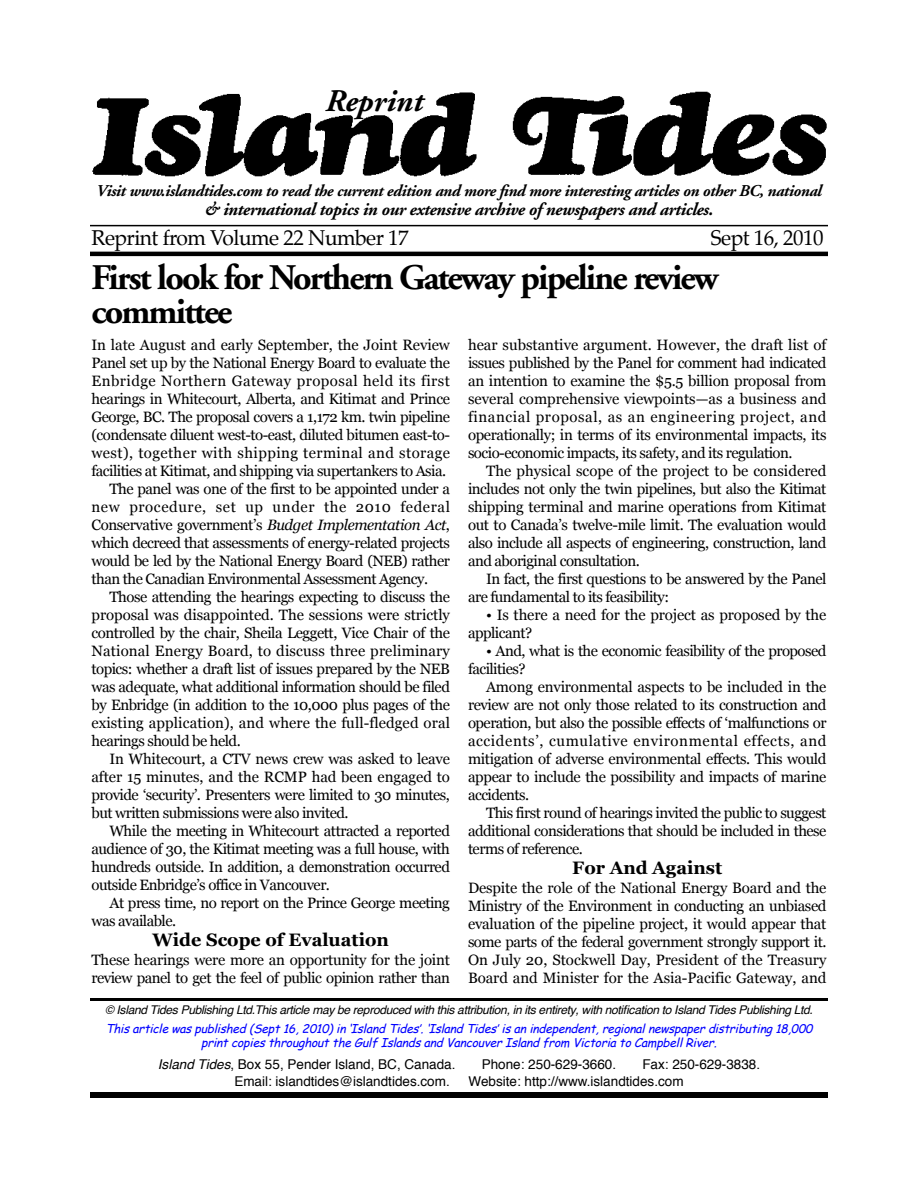
<style>
.page{position:relative;width:918px;height:1188px;background:#fff}
.page>*{position:absolute;margin:0;border:0;box-sizing:border-box;transform-origin:0 0}
.t1{font:700 36px/34.5px "Adobe Garamond";letter-spacing:-.05em;color:#000}
.t2{font:italic 700 31.5px "Adobe Garamond";color:#000}
.t3{font:21px "Palatino";letter-spacing:-.025em;color:#000}
.t4{font:italic 700 18px "Adobe Garamond";letter-spacing:-.025em;color:#000}
.t5{font:700 18px "Georgia";color:#000}
.t6{font:italic 700 16.5px "Adobe Garamond";letter-spacing:-.025em;color:#000}
.t7{font:15px/18px "Georgia";letter-spacing:-.035em;color:#000;text-align:justify}
.t8{font:15px "Georgia";letter-spacing:-.005em;color:#000}
.t9{font:15px/18px "Georgia";letter-spacing:-.01em;color:#000}
.t10{font:15px "Georgia";letter-spacing:.005em;color:#000}
.t11{font:15px "Georgia";color:#000}
.t12{font:15px "Georgia";letter-spacing:.01em;color:#000}
.t13{font:15px "Georgia";letter-spacing:.025em;color:#000}
.t14{font:15px "Georgia";letter-spacing:.03em;color:#000}
.t15{font:15px "Georgia";letter-spacing:-.015em;color:#000}
.t16{font:15px "Georgia";letter-spacing:.04em;color:#000}
.t17{font:13.5px "Helvetica";color:#000}
.t18{font:italic 12px/14.5px "Comic Sans MS";color:#00f;text-align:center}
.t19{font:italic 12px "Helvetica";letter-spacing:-.025em;color:#000}
.s1{font-style:italic}
</style>
<div class="page">
<hr style="left:90px;top:225px;width:738px;height:1px;background:#000">
<hr style="left:90px;top:252px;width:738px;height:4px;background:#000">
<img style="left:92px;top:92px;width:735px;height:85px">
<hr style="left:90px;top:998px;width:738px;height:3px;background:#000">
<div style="left:90px;top:1092px;width:738px;height:6px;background:#000"></div>
<h2 class="t2" style="left:326px;top:89px;width:99px">Reprint</h2>
<p class="t6" style="left:96px;top:184px;width:727px">Visit www.islandtides.com to read the current edition and more find more interesting articles on other BC, national</p>
<p class="t4" style="left:205px;top:202px;width:510px">&amp; international topics in our extensive archive of newspapers and articles.</p>
<h3 class="t3" style="left:92px;top:227px;width:319px">Reprint from Volume 22 Number 17</h3>
<h3 class="t3" style="left:711px;top:227px;width:114px">Sept 16, 2010</h3>
<h1 class="t1" style="left:91px;top:263px;width:629px">First look for Northern Gateway pipeline review committee</h1>
<p class="t8" style="left:92px;top:336px;width:360px">In late August and early September, the Joint Review</p>
<p class="t7" style="left:91px;top:353px;width:360px">Panel set up by the National Energy Board to evaluate the</p>
<p class="t14" style="left:91px;top:372px;width:360px">Enbridge Northern Gateway proposal held its first</p>
<p class="t7" style="left:92px;top:389px;width:360px">hearings in Whitecourt, Alberta, and Kitimat and Prince</p>
<p class="t7" style="left:92px;top:407px;width:360px">George, BC. The proposal covers a 1,172 km. twin pipeline</p>
<p class="t7" style="left:92px;top:425px;width:360px">(condensate diluent west-to-east, diluted bitumen east-to-</p>
<p class="t13" style="left:92px;top:444px;width:360px">west), together with shipping terminal and storage</p>
<p class="t7" style="left:92px;top:461px;width:356px">facilities at Kitimat, and shipping via supertankers to Asia.</p>
<p class="t7" style="left:110px;top:479px;width:342px">The panel was one of the first to be appointed under a</p>
<p class="t16" style="left:92px;top:498px;width:360px">new procedure, set up under the 2010 federal</p>
<p class="t7" style="left:92px;top:515px;width:360px">Conservative government’s <span class="s1">Budget Implementation Act</span>,</p>
<p class="t7" style="left:92px;top:533px;width:360px">which decreed that assessments of energy-related projects</p>
<p class="t7" style="left:92px;top:551px;width:360px">would be led by the National Energy Board (NEB) rather</p>
<p class="t7" style="left:92px;top:569px;width:338px">than the Canadian Environmental Assessment Agency.</p>
<p class="t7" style="left:110px;top:587px;width:342px">Those attending the hearings expecting to discuss the</p>
<p class="t11" style="left:92px;top:606px;width:360px">proposal was disappointed. The sessions were strictly</p>
<p class="t7" style="left:92px;top:623px;width:360px">controlled by the chair, Sheila Leggett, Vice Chair of the</p>
<p class="t12" style="left:92px;top:642px;width:360px">National Energy Board, to discuss three preliminary</p>
<p class="t7" style="left:92px;top:659px;width:360px">topics: whether a draft list of issues prepared by the NEB</p>
<p class="t7" style="left:92px;top:677px;width:360px">was adequate, what additional information should be filed</p>
<p class="t7" style="left:92px;top:695px;width:360px">by Enbridge (in addition to the 10,000 plus pages of the</p>
<p class="t10" style="left:92px;top:714px;width:360px">existing application), and where the full-fledged oral</p>
<p class="t7" style="left:92px;top:731px;width:151px">hearings should be held.</p>
<p class="t15" style="left:110px;top:750px;width:342px">In Whitecourt, a CTV news crew was asked to leave</p>
<p class="t8" style="left:92px;top:768px;width:360px">after 15 minutes, and the RCMP had been engaged to</p>
<p class="t7" style="left:92px;top:785px;width:360px">provide ‘security’. Presenters were limited to 30 minutes,</p>
<p class="t7" style="left:91px;top:803px;width:259px">but written submissions were also invited.</p>
<p class="t7" style="left:109px;top:821px;width:342px">While the meeting in Whitecourt attracted a reported</p>
<p class="t7" style="left:91px;top:839px;width:360px">audience of 30, the Kitimat meeting was a full house, with</p>
<p class="t7" style="left:91px;top:857px;width:360px">hundreds outside. In addition, a demonstration occurred</p>
<p class="t7" style="left:91px;top:875px;width:240px">outside Enbridge’s office in Vancouver.</p>
<p class="t7" style="left:109px;top:893px;width:342px">At press time, no report on the Prince George meeting</p>
<p class="t7" style="left:91px;top:911px;width:86px">was available.</p>
<p class="t5" style="left:153px;top:929px;width:238px">Wide Scope of Evaluation</p>
<p class="t7" style="left:91px;top:950px;width:360px">These hearings were more an opportunity for the joint review panel to get the feel of public opinion rather than</p>
<p class="t7" style="left:468px;top:335px;width:360px">hear substantive argument. However, the draft list of issues published by the Panel for comment had indicated an intention to examine the $5.5 billion proposal from several comprehensive viewpoints—as a business and financial proposal, as an engineering project, and operationally; in terms of its environmental impacts, its socio-economic impacts, its safety, and its regulation.</p>
<p class="t7" style="left:468px;top:461px;width:360px;text-indent:18px">The physical scope of the project to be considered includes not only the twin pipelines, but also the Kitimat shipping terminal and marine operations from Kitimat out to Canada’s twelve-mile limit. The evaluation would also include all aspects of engineering, construction, land and aboriginal consultation.</p>
<p class="t7" style="left:468px;top:569px;width:360px;text-indent:18px">In fact, the first questions to be answered by the Panel are fundamental to its feasibility:</p>
<p class="t9" style="left:468px;top:605px;width:360px;text-indent:18px">• Is there a need for the project as proposed by the applicant?</p>
<p class="t7" style="left:468px;top:641px;width:360px;text-indent:18px">• And, what is the economic feasibility of the proposed facilities?</p>
<p class="t7" style="left:468px;top:677px;width:360px;text-indent:18px">Among environmental aspects to be included in the review are not only those related to its construction and operation, but also the possible effects of ‘malfunctions or accidents’, cumulative environmental effects, and mitigation of adverse environmental effects. This would appear to include the possibility and impacts of marine accidents.</p>
<p class="t7" style="left:468px;top:803px;width:360px;text-indent:18px">This first round of hearings invited the public to suggest additional considerations that should be included in these terms of reference.</p>
<p class="t5" style="left:572px;top:857px;width:151px">For And Against</p>
<p class="t7" style="left:468px;top:878px;width:360px">Despite the role of the National Energy Board and the Ministry of the Environment in conducting an unbiased evaluation of the pipeline project, it would appear that some parts of the federal government strongly support it.<br>On July 20, Stockwell Day, President of the Treasury Board and Minister for the Asia-Pacific Gateway, and</p>
<p class="t19" style="left:105px;top:1005px;width:709px">© Island Tides Publishing Ltd.This article may be reproduced with this attribution, in its entirety, with notification to Island Tides Publishing Ltd.</p>
<p class="t18" style="left:105px;top:1020px;width:711px">This article was published (Sept 16, 2010) in ‘Island Tides’. ‘Island Tides’ is an independent, regional newspaper distributing 18,000 print copies throughout the Gulf Islands and Vancouver Island from Victoria to Campbell River.</p>
<p class="t17" style="left:158px;top:1059px;width:299px"><span class="s1">Island Tides</span>, Box 55, Pender Island, BC, Canada.</p>
<p class="t17" style="left:482px;top:1059px;width:136px">Phone: 250-629-3660.</p>
<p class="t17" style="left:642px;top:1059px;width:119px">Fax: 250-629-3838.</p>
<p class="t17" style="left:234px;top:1075px;width:217px">Email: islandtides@islandtides.com.</p>
<p class="t17" style="left:469px;top:1075px;width:217px">Website: http://www.islandtides.com</p>
</div>
